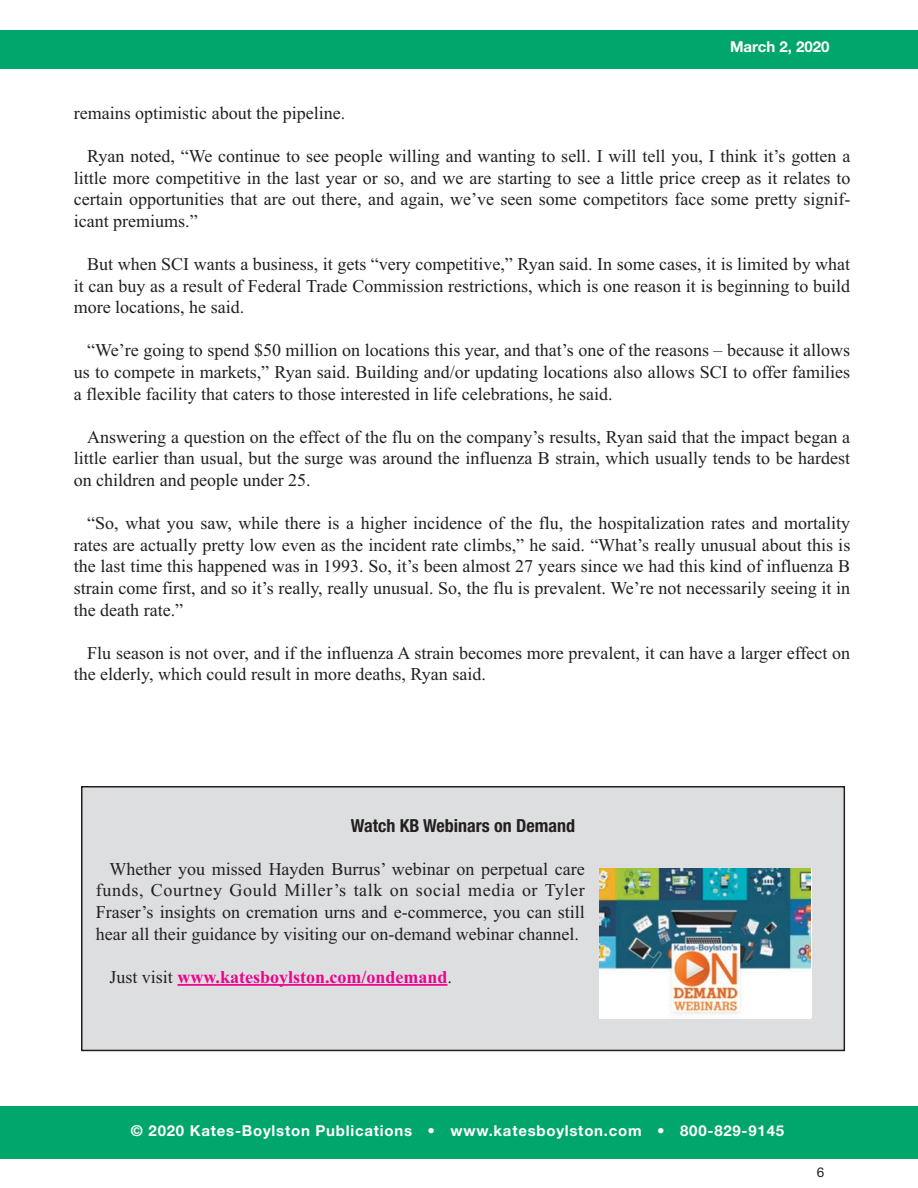
<style>
.page{position:relative;width:918px;height:1188px;background:#fff}
.page>*{position:absolute;margin:0;border:0;box-sizing:border-box;transform-origin:0 0}
.t1{font:18px/21.6px "Times New Roman";color:#231f20;text-align:justify}
.t2{font:700 18px "Times New Roman";color:#ed028c}
.t3{font:700 condensed 18px "Helvetica Neue";color:#231f20}
.t4{font:700 15px "Helvetica Neue LT Std";letter-spacing:.05em;color:#fff}
.t5{font:700 15px "Helvetica Neue LT Std";color:#fff}
.t6{font:13.5px "Helvetica Neue LT Std";color:#231f20}
.s1{font-weight:400;color:#231f20}
</style>
<div class="page">
<div style="left:0;top:30px;width:918px;height:38px;background:#00a66c"></div>
<div style="left:0;top:1107px;width:918px;height:52px;background:#00a66c"></div>
<div style="left:82px;top:788px;width:762px;height:262px;background:#dddee0"></div>
<div style="left:81px;top:786px;width:764px;height:265px;border:2px solid #231f20"></div>
<hr style="left:178px;top:984px;width:270px;height:2px;background:#ed028c">
<img style="left:600px;top:868px;width:210px;height:150px">
<p class="t5" style="left:730px;top:42px;width:101px">March 2, 2020</p>
<p class="t1" style="left:74px;top:102px;width:273px">remains optimistic about the pipeline.</p>
<p class="t1" style="left:74px;top:145px;width:778px;text-indent:14px">Ryan noted, “We continue to see people willing and wanting to sell. I will tell you, I think it’s gotten a little more competitive in the last year or so, and we are starting to see a little price creep as it relates to certain opportunities that are out there, and again, we’ve seen some competitors face some pretty signif&shy;icant premiums.”</p>
<p class="t1" style="left:74px;top:253px;width:778px;text-indent:14px">But when SCI wants a business, it gets “very competitive,” Ryan said. In some cases, it is limited by what it can buy as a result of Federal Trade Commission restrictions, which is one reason it is beginning to build more locations, he said.</p>
<p class="t1" style="left:74px;top:339px;width:778px;text-indent:14px">“We’re going to spend $50 million on locations this year, and that’s one of the reasons – because it allows us to compete in markets,” Ryan said. Building and/or updating locations also allows SCI to offer families a flexible facility that caters to those interested in life celebrations, he said.</p>
<p class="t1" style="left:74px;top:426px;width:778px;text-indent:14px">Answering a question on the effect of the flu on the company’s results, Ryan said that the impact began a little earlier than usual, but the surge was around the influenza B strain, which usually tends to be hardest on children and people under 25.</p>
<p class="t1" style="left:74px;top:512px;width:778px;text-indent:14px">“So, what you saw, while there is a higher incidence of the flu, the hospitalization rates and mortality rates are actually pretty low even as the incident rate climbs,” he said. “What’s really unusual about this is the last time this happened was in 1993. So, it’s been almost 27 years since we had this kind of influenza B strain come first, and so it’s really, really unusual. So, the flu is prevalent. We’re not necessarily seeing it in the death rate.”</p>
<p class="t1" style="left:74px;top:642px;width:778px;text-indent:14px">Flu season is not over, and if the influenza A strain becomes more prevalent, it can have a larger effect on the elderly, which could result in more deaths, Ryan said.</p>
<p class="t3" style="left:351px;top:810px;width:226px">Watch KB Webinars on Demand</p>
<p class="t1" style="left:96px;top:858px;width:490px;text-indent:14px">Whether you missed Hayden Burrus’ webinar on perpetual care funds, Courtney Gould Miller’s talk on social media or Tyler Fraser’s insights on cremation urns and e-commerce, you can still hear all their guidance by visiting our on-demand webinar channel.</p>
<p class="t2" style="left:109px;top:966px;width:344px"><span class="s1">Just visit</span> www.katesboylston.com/ondemand<span class="s1">.</span></p>
<p class="t4" style="left:131px;top:1125px;width:655px">© 2020 Kates-Boylston Publications • www.katesboylston.com • 800-829-9145</p>
<p class="t6" style="left:817px;top:1168px;width:9px">6</p>
</div>
